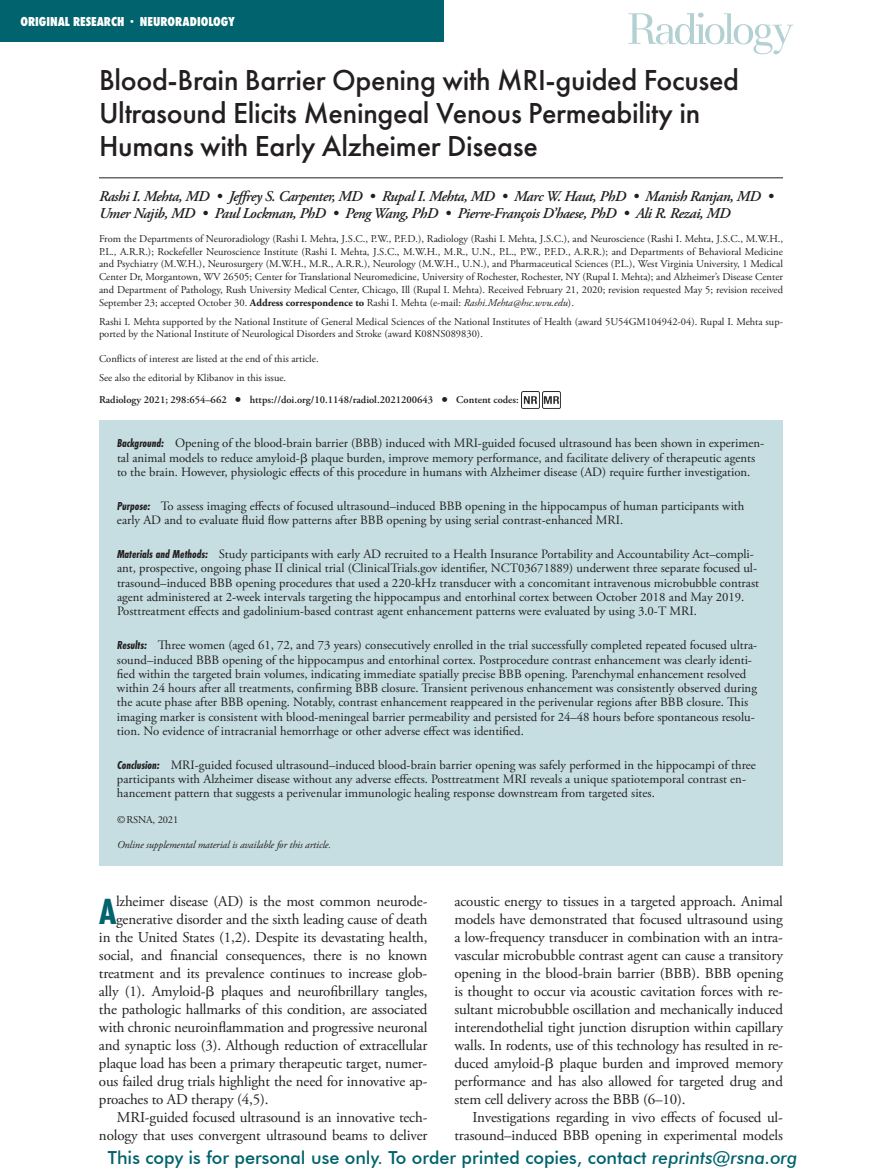
<style>
.page{position:relative;width:891px;height:1175px;background:#fff}
.page>*{position:absolute;margin:0;border:0;box-sizing:border-box;transform-origin:0 0}
.t1{font:700 37.8px "Futura PT Cond";color:#00636d}
.t2{font:500 30px/33px "Futura PT";letter-spacing:-.01em;color:#231f20}
.t3{font:500 18px "Futura BT";color:#00636d}
.t4{font:15px/18px "Adobe Garamond Pro";letter-spacing:-.01em;color:#231f20;text-align:justify}
.t5{font:italic 600 15px/16.5px "Adobe Garamond Pro";letter-spacing:-.03em;color:#231f20}
.t6{font:800 13.5px "Futura PT Cond";color:#fff}
.t7{font:12.75px/14.2px "Adobe Garamond Pro";color:#231f20}
.t8{font:10.5px/12.8px "Adobe Garamond Pro";color:#231f20}
.t9{font:600 10.5px "Adobe Garamond Pro";color:#231f20}
.t10{font:italic 10.5px "Adobe Garamond Pro";letter-spacing:-.01em;color:#231f20}
.s1{font-size:10.5px}
.s2{font-weight:700}
.s3{font-style:italic}
.s4{font-size:16.5px}
.s5{font-family:"Futura PT Cond";font-weight:700;font-style:italic;font-size:12px}
.s6{font-family:"Universal Greekwith Math Pi"}
</style>
<div class="page">
<div style="left:0;top:0;width:444px;height:42px;background:#00636d"></div>
<hr style="left:99px;top:177px;width:684px;height:1px;background:#231f20">
<img style="left:521px;top:392px;width:18px;height:16px">
<img style="left:542px;top:392px;width:18px;height:16px">
<div style="left:99px;top:420px;width:684px;height:445px;background:#c6dee1"></div>
<svg style="left:629px;top:13px;width:164px;height:41px"></svg>
<p class="t6" style="left:20px;top:14px;width:216px">ORIGINAL RESEARCH <span class="s1">•</span> NEURORADIOLOGY</p>
<h2 class="t2" style="left:99px;top:64px;width:642px">Blood-Brain Barrier Opening with MRI-guided Focused<br>Ultrasound Elicits Meningeal Venous Permeability in<br>Humans with Early Alzheimer Disease</h2>
<p class="t5" style="left:99px;top:189px;width:676px">Rashi I. Mehta, MD • Jeffrey S. Carpenter, MD • Rupal I. Mehta, MD • Marc W. Haut, PhD • Manish Ranjan, MD •<br>Umer Najib, MD • Paul Lockman, PhD • Peng Wang, PhD • Pierre-François D’haese, PhD • Ali R. Rezai, MD</p>
<p class="t8" style="left:99px;top:233px;width:686px;text-align:justify">From the Departments of Neuroradiology (Rashi I. Mehta, J.S.C., P.W., P.F.D.), Radiology (Rashi I. Mehta, J.S.C.), and Neuroscience (Rashi I. Mehta, J.S.C., M.W.H., P.L., A.R.R.); Rockefeller Neuroscience Institute (Rashi I. Mehta, J.S.C., M.W.H., M.R., U.N., P.L., P.W., P.F.D., A.R.R.); and Departments of Behavioral Medicine and Psychiatry (M.W.H.), Neurosurgery (M.W.H., M.R., A.R.R.), Neurology (M.W.H., U.N.), and Pharmaceutical Sciences (P.L.), West Virginia University, 1 Medical Center Dr, Morgantown, WV 26505; Center for Translational Neuromedicine, University of Rochester, Rochester, NY (Rupal I. Mehta); and Alzheimer’s Disease Center and Department of Pathology, Rush University Medical Center, Chicago, Ill (Rupal I. Mehta). Received February 21, 2020; revision requested May 5; revision received September 23; accepted October 30. <span class="s2">Address correspondence to</span> Rashi I. Mehta (e-mail: <span class="s3">Rashi.Mehta@hsc.wvu.edu</span>).</p>
<p class="t8" style="left:99px;top:315px;width:686px">Rashi I. Mehta supported by the National Institute of General Medical Sciences of the National Institutes of Health (award 5U54GM104942-04). Rupal I. Mehta sup&shy;ported by the National Institute of Neurological Disorders and Stroke (award K08NS089830).</p>
<p class="t8" style="left:99px;top:350px;width:221px;line-height:18.8px">Conflicts of interest are listed at the end of this article.<br>See also the editorial by Klibanov in this issue.</p>
<p class="t9" style="left:99px;top:394px;width:421px">Radiology 2021; 298:654–662 <span class="s4">•</span> https://doi.org/10.1148/radiol.2021200643 <span class="s4">•</span> Content codes:</p>
<p class="t7" style="left:117px;top:436px;width:649px"><span class="s5">Background:</span> Opening of the blood-brain barrier (BBB) induced with MRI-guided focused ultrasound has been shown in experimen&shy;tal animal models to reduce amyloid-<span class="s6">b</span> plaque burden, improve memory performance, and facilitate delivery of therapeutic agents to the brain. However, physiologic effects of this procedure in humans with Alzheimer disease (AD) require further investigation.</p>
<p class="t7" style="left:117px;top:499px;width:629px"><span class="s5">Purpose:</span> To assess imaging effects of focused ultrasound–induced BBB opening in the hippocampus of human participants with early AD and to evaluate fluid flow patterns after BBB opening by using serial contrast-enhanced MRI.</p>
<p class="t7" style="left:117px;top:547px;width:644px"><span class="s5">Materials and Methods:</span> Study participants with early AD recruited to a Health Insurance Portability and Accountability Act–compli&shy;ant, prospective, ongoing phase II clinical trial (ClinicalTrials.gov identifier, NCT03671889) underwent three separate focused ul&shy;trasound–induced BBB opening procedures that used a 220-kHz transducer with a concomitant intravenous microbubble contrast agent administered at 2-week intervals targeting the hippocampus and entorhinal cortex between October 2018 and May 2019.<br>Posttreatment effects and gadolinium-based contrast agent enhancement patterns were evaluated by using 3.0-T MRI.</p>
<p class="t7" style="left:117px;top:638px;width:642px"><span class="s5">Results:</span> Three women (aged 61, 72, and 73 years) consecutively enrolled in the trial successfully completed repeated focused ultra&shy;sound–induced BBB opening of the hippocampus and entorhinal cortex. Postprocedure contrast enhancement was clearly identi&shy;fied within the targeted brain volumes, indicating immediate spatially precise BBB opening. Parenchymal enhancement resolved within 24 hours after all treatments, confirming BBB closure. Transient perivenous enhancement was consistently observed during the acute phase after BBB opening. Notably, contrast enhancement reappeared in the perivenular regions after BBB closure. This imaging marker is consistent with blood-meningeal barrier permeability and persisted for 24–48 hours before spontaneous resolu&shy;tion. No evidence of intracranial hemorrhage or other adverse effect was identified.</p>
<p class="t7" style="left:117px;top:758px;width:640px"><span class="s5">Conclusion:</span> MRI-guided focused ultrasound–induced blood-brain barrier opening was safely performed in the hippocampi of three participants with Alzheimer disease without any adverse effects. Posttreatment MRI reveals a unique spatiotemporal contrast en&shy;hancement pattern that suggests a perivenular immunologic healing response downstream from targeted sites.</p>
<p class="t8" style="left:117px;top:813px;width:63px">©RSNA, 2021</p>
<p class="t10" style="left:117px;top:838px;width:216px">Online supplemental material is available for this article.</p>
<h1 class="t1" style="left:99px;top:890px;width:19px">A</h1>
<p class="t4" style="left:116px;top:893px;width:313px">lzheimer disease (AD) is the most common neurode-</p>
<p class="t4" style="left:116px;top:911px;width:313px">generative disorder and the sixth leading cause of death</p>
<p class="t4" style="left:99px;top:929px;width:330px">in the United States (1,2). Despite its devastating health,</p>
<p class="t4" style="left:99px;top:947px;width:330px">social, and financial consequences, there is no known</p>
<p class="t4" style="left:99px;top:965px;width:330px">treatment and its prevalence continues to increase glob-</p>
<p class="t4" style="left:99px;top:983px;width:330px">ally (1). Amyloid-<span class="s6">b</span> plaques and neurofibrillary tangles,</p>
<p class="t4" style="left:99px;top:1001px;width:330px">the pathologic hallmarks of this condition, are associated</p>
<p class="t4" style="left:99px;top:1019px;width:330px">with chronic neuroinflammation and progressive neuronal</p>
<p class="t4" style="left:99px;top:1037px;width:330px">and synaptic loss (3). Although reduction of extracellular</p>
<p class="t4" style="left:99px;top:1055px;width:330px">plaque load has been a primary therapeutic target, numer-</p>
<p class="t4" style="left:99px;top:1073px;width:330px">ous failed drug trials highlight the need for innovative ap-</p>
<p class="t4" style="left:99px;top:1091px;width:171px">proaches to AD therapy (4,5).</p>
<p class="t4" style="left:117px;top:1109px;width:312px">MRI-guided focused ultrasound is an innovative tech-</p>
<p class="t4" style="left:99px;top:1127px;width:330px">nology that uses convergent ultrasound beams to deliver</p>
<p class="t4" style="left:454px;top:893px;width:330px">acoustic energy to tissues in a targeted approach. Animal models have demonstrated that focused ultrasound using a low-frequency transducer in combination with an intra&shy;vascular microbubble contrast agent can cause a transitory opening in the blood-brain barrier (BBB). BBB opening is thought to occur via acoustic cavitation forces with re&shy;sultant microbubble oscillation and mechanically induced interendothelial tight junction disruption within capillary walls. In rodents, use of this technology has resulted in re&shy;duced amyloid-<span class="s6">b</span> plaque burden and improved memory performance and has also allowed for targeted drug and stem cell delivery across the BBB (6–10).</p>
<p class="t4" style="left:454px;top:1109px;width:330px;text-align:right">Investigations regarding in vivo effects of focused ul&shy;trasound–induced BBB opening in experimental models</p>
<h3 class="t3" style="left:108px;top:1146px;width:691px">This copy is for personal use only. To order printed copies, contact <span class="s3">reprints@rsna.org</span></h3>
</div>
